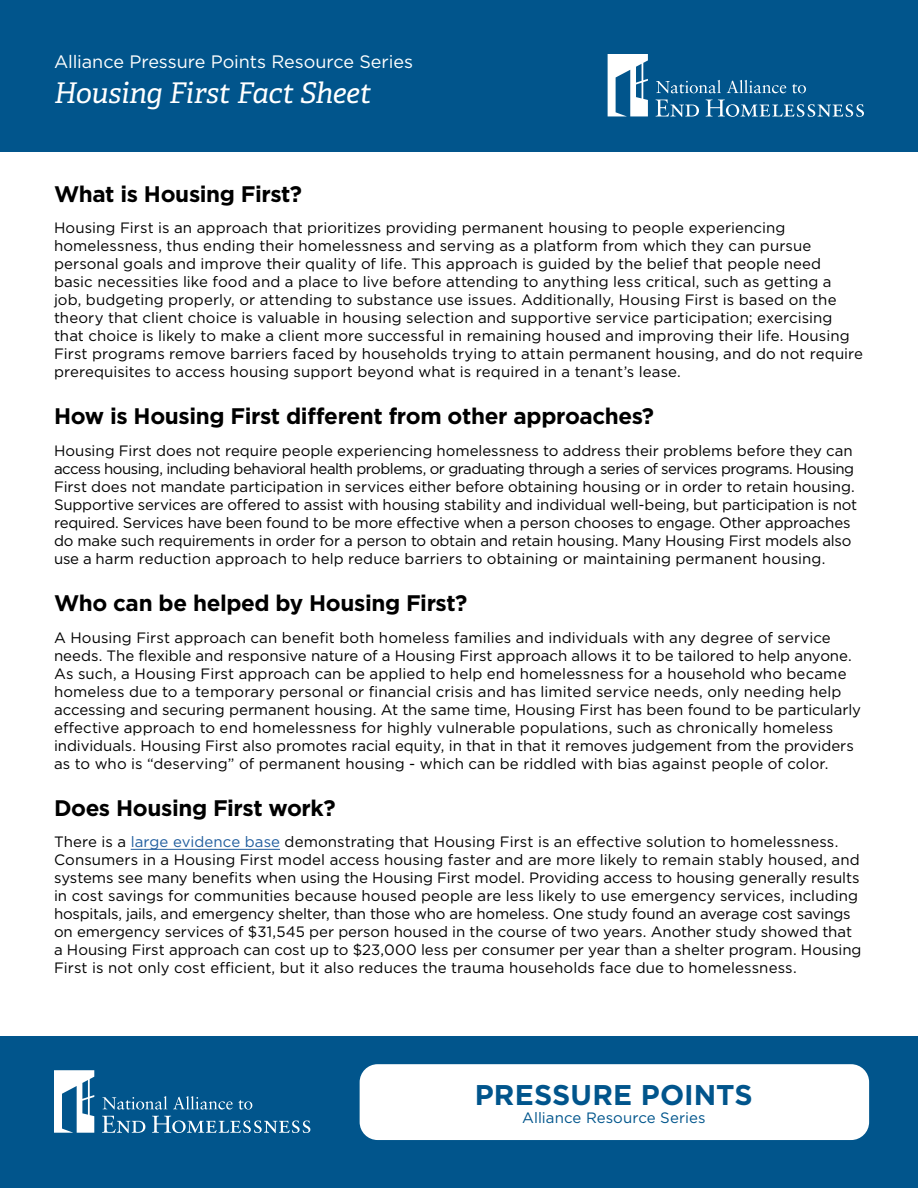
<style>
.page{position:relative;width:918px;height:1188px;background:#fff}
.page>*{position:absolute;margin:0;border:0;box-sizing:border-box;transform-origin:0 0}
.t1{font:italic 28.5px "Adelle";letter-spacing:-.015em;color:#fff}
.t2{font:700 28.5px "Gotham";color:#01558c}
.t3{font:700 22.5px "Gotham";letter-spacing:-.02em;color:#000}
.t4{font:18px "Gotham";letter-spacing:-.005em;color:#fff}
.t5{font:15px/18px "Gotham";color:#000}
.t6{font:15px "Gotham";letter-spacing:.005em;color:#01558c}
.s1{color:#215e9e}
</style>
<div class="page">
<hr style="left:131px;top:849px;width:149px;height:1px;background:#215e9e">
<div style="left:0;top:1037px;width:918px;height:151px;background:#01558c"></div>
<svg style="left:54px;top:1070px;width:40px;height:63px"></svg>
<svg style="left:102px;top:1096px;width:65px;height:14px"></svg>
<svg style="left:173px;top:1096px;width:79px;height:14px"></svg>
<svg style="left:102px;top:1116px;width:43px;height:17px"></svg>
<svg style="left:152px;top:1116px;width:158px;height:17px"></svg>
<div style="left:360px;top:1064px;width:509px;height:76px;background:#fff;border-radius:18px"></div>
<div style="left:0;top:0;width:918px;height:151px;background:#01558c"></div>
<svg style="left:608px;top:54px;width:40px;height:62px"></svg>
<svg style="left:656px;top:80px;width:65px;height:13px"></svg>
<svg style="left:727px;top:80px;width:59px;height:13px"></svg>
<svg style="left:792px;top:84px;width:14px;height:9px"></svg>
<svg style="left:656px;top:100px;width:43px;height:17px"></svg>
<svg style="left:706px;top:100px;width:158px;height:17px"></svg>
<p class="t4" style="left:54px;top:51px;width:360px">Alliance Pressure Points Resource Series</p>
<h1 class="t1" style="left:54px;top:75px;width:319px">Housing First Fact Sheet</h1>
<h2 class="t3" style="left:54px;top:179px;width:250px">What is Housing First?</h2>
<p class="t5" style="left:54px;top:218px;width:811px">Housing First is an approach that prioritizes providing permanent housing to people experiencing homelessness, thus ending their homelessness and serving as a platform from which they can pursue personal goals and improve their quality of life. This approach is guided by the belief that people need basic necessities like food and a place to live before attending to anything less critical, such as getting a<br>job, budgeting properly, or attending to substance use issues. Additionally, Housing First is based on the theory that client choice is valuable in housing selection and supportive service participation; exercising that choice is likely to make a client more successful in remaining housed and improving their life. Housing First programs remove barriers faced by households trying to attain permanent housing, and do not require prerequisites to access housing support beyond what is required in a tenant’s lease.</p>
<h2 class="t3" style="left:54px;top:401px;width:602px">How is Housing First different from other approaches?</h2>
<p class="t5" style="left:54px;top:441px;width:805px">Housing First does not require people experiencing homelessness to address their problems before they can access housing, including behavioral health problems, or graduating through a series of services programs. Housing First does not mandate participation in services either before obtaining housing or in order to retain housing.<br>Supportive services are offered to assist with housing stability and individual well-being, but participation is not required. Services have been found to be more effective when a person chooses to engage. Other approaches do make such requirements in order for a person to obtain and retain housing. Many Housing First models also use a harm reduction approach to help reduce barriers to obtaining or maintaining permanent housing.</p>
<h2 class="t3" style="left:54px;top:588px;width:415px">Who can be helped by Housing First?</h2>
<p class="t5" style="left:54px;top:628px;width:808px">A Housing First approach can benefit both homeless families and individuals with any degree of service needs. The flexible and responsive nature of a Housing First approach allows it to be tailored to help anyone.<br>As such, a Housing First approach can be applied to help end homelessness for a household who became homeless due to a temporary personal or financial crisis and has limited service needs, only needing help accessing and securing permanent housing. At the same time, Housing First has been found to be particularly effective approach to end homelessness for highly vulnerable populations, such as chronically homeless individuals. Housing First also promotes racial equity, in that in that it removes judgement from the providers as to who is “deserving” of permanent housing - which can be riddled with bias against people of color.</p>
<h2 class="t3" style="left:54px;top:793px;width:283px">Does Housing First work?</h2>
<p class="t5" style="left:54px;top:833px;width:809px">There is a <span class="s1">large evidence base</span> demonstrating that Housing First is an effective solution to homelessness.<br>Consumers in a Housing First model access housing faster and are more likely to remain stably housed, and systems see many benefits when using the Housing First model. Providing access to housing generally results in cost savings for communities because housed people are less likely to use emergency services, including hospitals, jails, and emergency shelter, than those who are homeless. One study found an average cost savings on emergency services of $31,545 per person housed in the course of two years. Another study showed that a Housing First approach can cost up to $23,000 less per consumer per year than a shelter program. Housing First is not only cost efficient, but it also reduces the trauma households face due to homelessness.</p>
<h1 class="t2" style="left:475px;top:1076px;width:279px">PRESSURE POINTS</h1>
<p class="t6" style="left:522px;top:1108px;width:185px">Alliance Resource Series</p>
</div>
